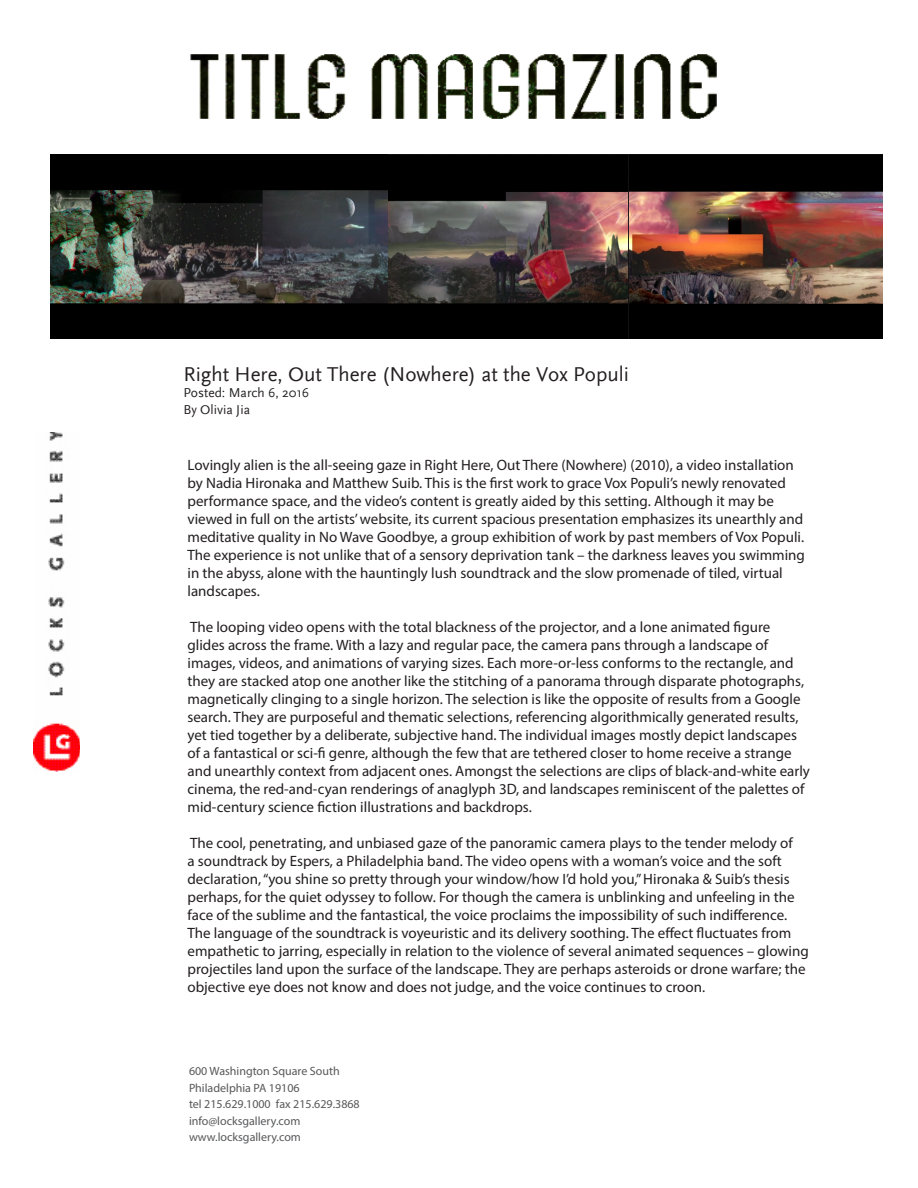
<style>
.page{position:relative;width:918px;height:1188px;background:#fff}
.page>*{position:absolute;margin:0;border:0;box-sizing:border-box;transform-origin:0 0}
.t1{font:21px "Scala Sans";color:#231f20}
.t2{font:15px/18px "Myriad Pro";color:#231f20}
.t3{font:13.5px "Scala Sans";color:#231f20}
.t4{font:12px "Myriad Pro";color:#57585a}
</style>
<div class="page">
<img style="left:34px;top:432px;width:46px;height:339px">
<img style="left:629px;top:154px;width:254px;height:184px">
<img style="left:190px;top:54px;width:527px;height:65px">
<img style="left:292px;top:154px;width:337px;height:185px">
<img style="left:50px;top:154px;width:338px;height:184px">
<p class="t1" style="left:183px;top:363px;width:447px">Right Here, Out There (Nowhere) at the Vox Populi</p>
<p class="t3" style="left:183px;top:386px;width:127px">Posted: March 6, 2016</p>
<p class="t3" style="left:183px;top:402px;width:68px">By Olivia Jia</p>
<p class="t2" style="left:188px;top:456px;width:619px">Lovingly alien is the all-seeing gaze in Right Here, Out There (Nowhere) (2010), a video installation by Nadia Hironaka and Matthew Suib. This is the first work to grace Vox Populi’s newly renovated performance space, and the video’s content is greatly aided by this setting. Although it may be viewed in full on the artists’ website, its current spacious presentation emphasizes its unearthly and meditative quality in No Wave Goodbye, a group exhibition of work by past members of Vox Populi.<br>The experience is not unlike that of a sensory deprivation tank – the darkness leaves you swimming in the abyss, alone with the hauntingly lush soundtrack and the slow promenade of tiled, virtual landscapes.</p>
<p class="t2" style="left:188px;top:618px;width:624px">The looping video opens with the total blackness of the projector, and a lone animated figure<br>glides across the frame. With a lazy and regular pace, the camera pans through a landscape of images, videos, and animations of varying sizes. Each more-or-less conforms to the rectangle, and they are stacked atop one another like the stitching of a panorama through disparate photographs, magnetically clinging to a single horizon. The selection is like the opposite of results from a Google search. They are purposeful and thematic selections, referencing algorithmically generated results, yet tied together by a deliberate, subjective hand. The individual images mostly depict landscapes of a fantastical or sci-fi genre, although the few that are tethered closer to home receive a strange and unearthly context from adjacent ones. Amongst the selections are clips of black-and-white early cinema, the red-and-cyan renderings of anaglyph 3D, and landscapes reminiscent of the palettes of mid-century science fiction illustrations and backdrops.</p>
<p class="t2" style="left:188px;top:834px;width:623px">The cool, penetrating, and unbiased gaze of the panoramic camera plays to the tender melody of<br>a soundtrack by Espers, a Philadelphia band. The video opens with a woman’s voice and the soft declaration, “you shine so pretty through your window/how I’d hold you,” Hironaka &amp; Suib’s thesis perhaps, for the quiet odyssey to follow. For though the camera is unblinking and unfeeling in the face of the sublime and the fantastical, the voice proclaims the impossibility of such indifference.<br>The language of the soundtrack is voyeuristic and its delivery soothing. The effect fluctuates from empathetic to jarring, especially in relation to the violence of several animated sequences – glowing projectiles land upon the surface of the landscape. They are perhaps asteroids or drone warfare; the objective eye does not know and does not judge, and the voice continues to croon.</p>
<p class="t4" style="left:189px;top:1064px;width:152px">600 Washington Square South</p>
<p class="t4" style="left:189px;top:1081px;width:112px">Philadelphia PA 19106</p>
<p class="t4" style="left:189px;top:1097px;width:172px">tel 215.629.1000 fax 215.629.3868</p>
<p class="t4" style="left:189px;top:1114px;width:113px">info@locksgallery.com</p>
<p class="t4" style="left:189px;top:1130px;width:113px">www.locksgallery.com</p>
</div>
